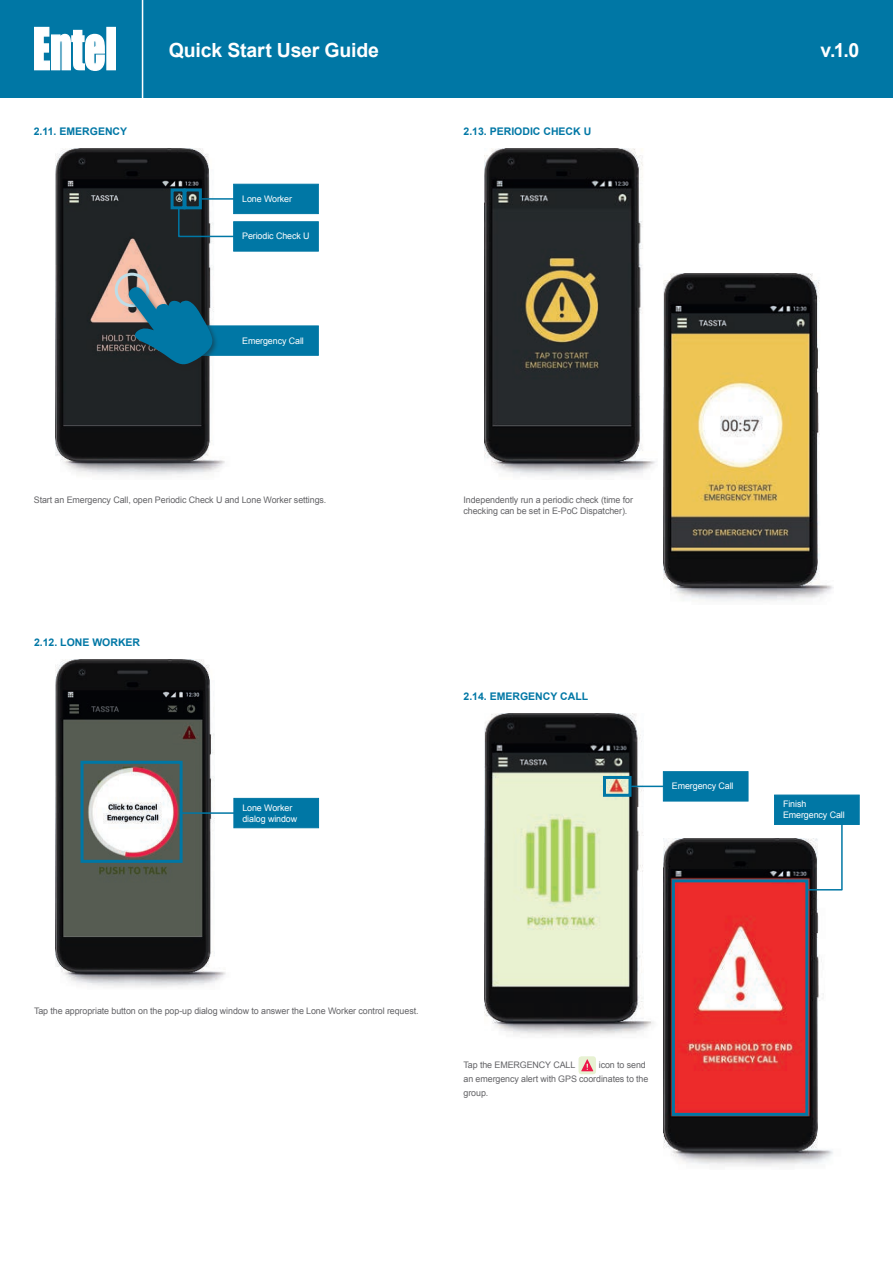
<style>
.page{position:relative;width:893px;height:1263px;background:#fff}
.page>*{position:absolute;margin:0;border:0;box-sizing:border-box;transform-origin:0 0}
.t1{font:700 19.5px "Arial";letter-spacing:-.01em;color:#fff}
.t2{font:700 10.5px "Arial";color:#0077a5}
.t3{font:9px/13.8px "Arial";letter-spacing:-.01em;color:#636366}
.t4{font:9px/10.8px "Arial";letter-spacing:-.01em;color:#fff}
</style>
<div class="page">
<div style="left:0;top:0;width:893px;height:98px;background:#0077a5"></div>
<svg style="left:34px;top:27px;width:82px;height:44px"></svg>
<hr style="left:142px;top:0;width:1px;height:106px;background:#fff">
<img style="left:55px;top:659px;width:179px;height:328px">
<div style="left:81px;top:761px;width:102px;height:102px;border:3px solid #0077a5"></div>
<div style="left:234px;top:798px;width:85px;height:30px;background:#0077a5;border:1px solid #0077a5"></div>
<hr style="left:182px;top:812px;width:52px;height:2px;background:#0077a5">
<img style="left:485px;top:149px;width:170px;height:327px">
<img style="left:663px;top:273px;width:171px;height:329px">
<img style="left:485px;top:714px;width:175px;height:322px">
<img style="left:663px;top:839px;width:170px;height:327px">
<div style="left:603px;top:776px;width:28px;height:21px;border:3px solid #0077a5"></div>
<div style="left:672px;top:879px;width:136px;height:237px;border:3px solid #0077a5"></div>
<div style="left:663px;top:771px;width:85px;height:30px;background:#0077a5;border:1px solid #0077a5"></div>
<div style="left:774px;top:795px;width:85px;height:30px;background:#0077a5"></div>
<hr style="left:632px;top:786px;width:33px;height:1px;background:#0077a5">
<svg style="left:807px;top:823px;width:36px;height:68px"></svg>
<div style="left:578px;top:1056px;width:18px;height:18px;background:#e7f1d2;border-radius:3px"></div>
<svg style="left:581px;top:1059px;width:12px;height:12px"></svg>
<img style="left:55px;top:149px;width:178px;height:327px">
<div style="left:184px;top:188px;width:18px;height:21px;border:3px solid #0077a5"></div>
<div style="left:171px;top:188px;width:15px;height:21px;border:3px solid #0077a5"></div>
<div style="left:233px;top:184px;width:86px;height:30px;background:#0077a5;border:1px solid #0077a5"></div>
<div style="left:233px;top:222px;width:86px;height:29px;background:#0077a5;border:1px solid #0077a5"></div>
<div style="left:196px;top:326px;width:123px;height:29px;background:#0077a5"></div>
<hr style="left:202px;top:198px;width:33px;height:2px;background:#0077a5">
<svg style="left:177px;top:207px;width:60px;height:31px"></svg>
<div style="left:115px;top:273px;width:34px;height:34px;border:3px solid #bedde7;border-radius:50%"></div>
<div style="left:126px;top:285px;width:93px;height:86px;background:#231f20;opacity:.5"></div>
<svg style="left:128px;top:287px;width:85px;height:79px;background:#24637b"></svg>
<p class="t2" style="left:34px;top:125px;width:95px">2.11. EMERGENCY</p>
<h1 class="t1" style="left:169px;top:37px;width:212px">Quick Start User Guide</h1>
<h1 class="t1" style="left:821px;top:37px;width:40px">v.1.0</h1>
<p class="t4" style="left:242px;top:193px;width:51px">Lone Worker</p>
<p class="t4" style="left:242px;top:231px;width:69px">Periodic Check U</p>
<p class="t4" style="left:242px;top:335px;width:63px">Emergency Call</p>
<p class="t2" style="left:463px;top:125px;width:129px">2.13. PERIODIC CHECK U</p>
<p class="t3" style="left:34px;top:493px;width:294px">Start an Emergency Call, open Periodic Check U and Lone Worker settings.</p>
<p class="t2" style="left:34px;top:635px;width:108px">2.12. LONE WORKER</p>
<p class="t4" style="left:242px;top:802px;width:56px">Lone Worker dialog window</p>
<p class="t3" style="left:463px;top:495px;width:171px;line-height:10.8px">Independently run a periodic check (time for checking can be set in E-PoC Dispatcher).</p>
<p class="t2" style="left:463px;top:690px;width:126px">2.14. EMERGENCY CALL</p>
<p class="t4" style="left:672px;top:781px;width:63px">Emergency Call</p>
<p class="t4" style="left:783px;top:799px;width:63px">Finish<br>Emergency Call</p>
<p class="t3" style="left:34px;top:1003px;width:386px">Tap the appropriate button on the pop-up dialog window to answer the Lone Worker control request.</p>
<p class="t3" style="left:463px;top:1058px;width:113px">Tap the EMERGENCY CALL</p>
<p class="t3" style="left:463px;top:1058px;width:186px;text-indent:135px">icon to send an emergency alert with GPS coordinates to the group.</p>
</div>
